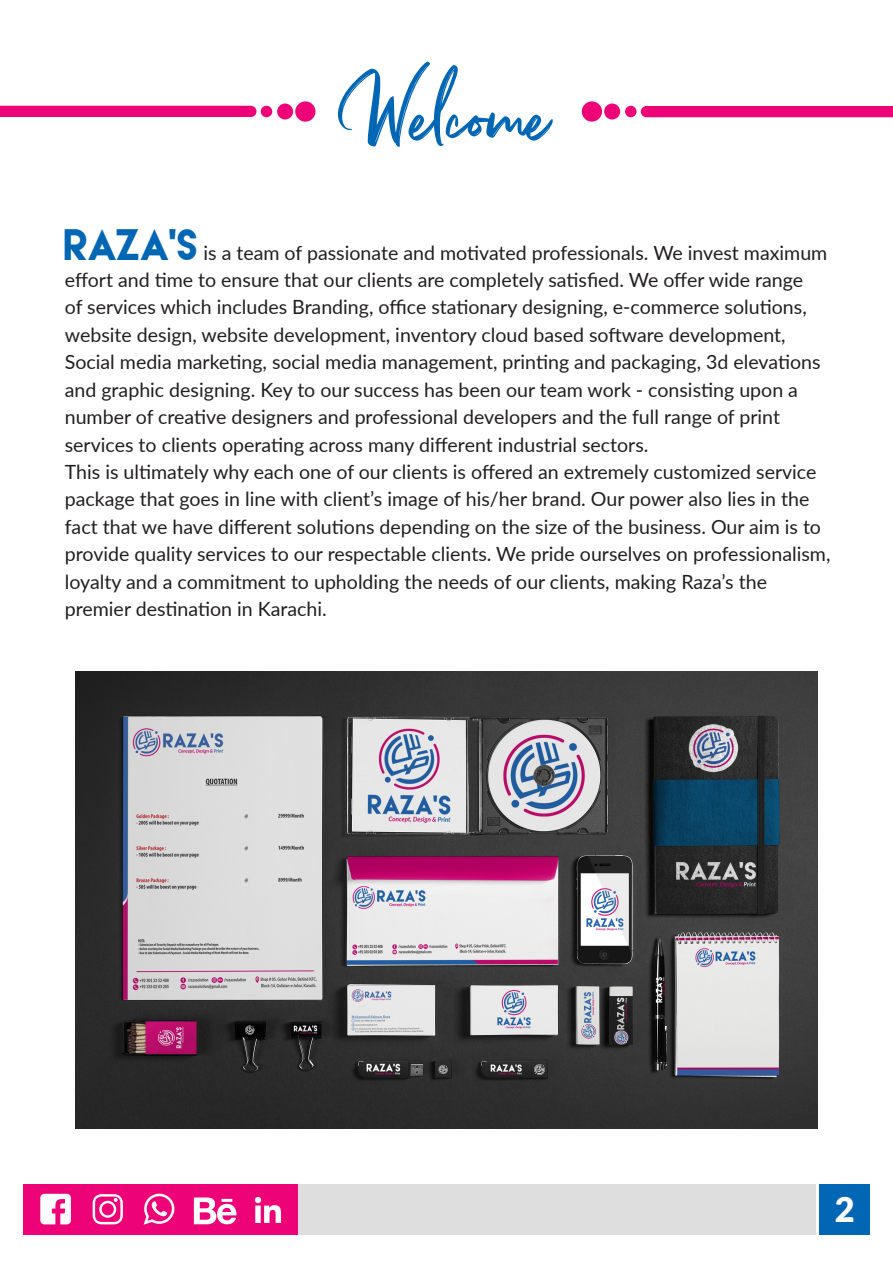
<style>
.page{position:relative;width:893px;height:1263px;background:#fff}
.page>*{position:absolute;margin:0;border:0;box-sizing:border-box;transform-origin:0 0}
.t1{font:120px "Sometimes";color:#0166b3}
.t2{font:900 34.35px "Lato";color:#fff}
.t3{font:19.65px/27.5px "Lato";color:#211e1e}
.s1{font-family:"Lemon Milk";font-size:39.15px;color:#0166b3}
</style>
<div class="page">
<img style="left:75px;top:671px;width:743px;height:458px">
<div style="left:195px;top:1184px;width:621px;height:50px;background:#dedede"></div>
<div style="left:819px;top:1184px;width:51px;height:50px;background:#0166b3"></div>
<div style="left:23px;top:1184px;width:275px;height:50px;background:#ed0277"></div>
<svg style="left:143px;top:1194px;width:32px;height:31px"></svg>
<svg style="left:93px;top:1194px;width:30px;height:30px"></svg>
<svg style="left:40px;top:1194px;width:31px;height:30px"></svg>
<svg style="left:194px;top:1197px;width:43px;height:27px"></svg>
<svg style="left:255px;top:1197px;width:26px;height:26px"></svg>
<div style="left:0;top:106px;width:256px;height:11px;background:#ed0277"></div>
<div style="left:261px;top:106px;width:11px;height:11px;background:#ed0277;border-radius:50%"></div>
<div style="left:277px;top:104px;width:16px;height:16px;background:#ed0277;border-radius:50%"></div>
<div style="left:295px;top:101px;width:20px;height:21px;background:#ed0277;border-radius:50%"></div>
<div style="left:641px;top:106px;width:252px;height:11px;background:#ed0277"></div>
<div style="left:625px;top:106px;width:11px;height:11px;background:#ed0277;border-radius:50%"></div>
<div style="left:604px;top:104px;width:16px;height:16px;background:#ed0277;border-radius:50%"></div>
<div style="left:582px;top:101px;width:20px;height:21px;background:#ed0277;border-radius:50%"></div>
<h1 class="t1" style="left:338px;top:41px;width:219px">Welcome</h1>
<p class="t3" style="left:65px;top:238px;width:767px"><span class="s1">RAZA’S</span> is a team of passionate and motivated professionals. We invest maximum effort and time to ensure that our clients are completely satisfied. We offer wide range<br>of services which includes Branding, office stationary designing, e-commerce solutions, website design, website development, inventory cloud based software development, Social media marketing, social media management, printing and packaging, 3d elevations and graphic designing. Key to our success has been our team work - consisting upon a number of creative designers and professional developers and the full range of print services to clients operating across many different industrial sectors.<br>This is ultimately why each one of our clients is offered an extremely customized service package that goes in line with client’s image of his/her brand. Our power also lies in the fact that we have different solutions depending on the size of the business. Our aim is to provide quality services to our respectable clients. We pride ourselves on professionalism, loyalty and a commitment to upholding the needs of our clients, making Raza’s the premier destination in Karachi.</p>
<h2 class="t2" style="left:835px;top:1183px;width:21px">2</h2>
</div>
